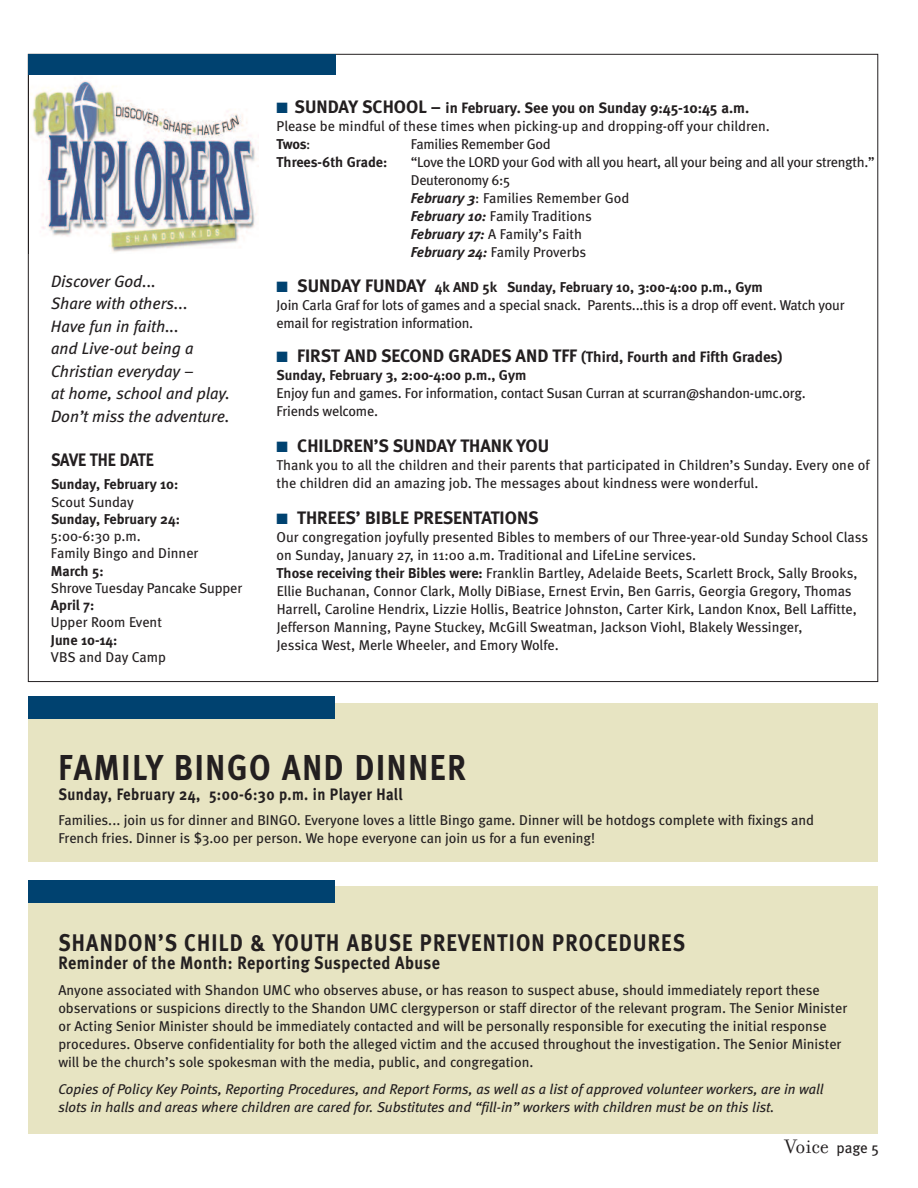
<style>
.page{position:relative;width:918px;height:1188px;background:#fff}
.page>*{position:absolute;margin:0;border:0;box-sizing:border-box;transform-origin:0 0}
.t1{font:700 36px "Meta";letter-spacing:.055em;color:#231f20;scale:.88 1}
.t2{font:700 24px "Meta";letter-spacing:.055em;color:#231f20;scale:.88 1}
.t3{font:21px "Filosofia";color:#231f20}
.t4{font:700 18px "Meta";color:#231f20}
.t5{font:700 18px "Meta";letter-spacing:.03em;color:#231f20;scale:.9 1}
.t6{font:700 18px "Meta";color:#231f20;scale:.9 1}
.t7{font:italic 16.5px/22.5px "Meta";color:#231f20}
.t8{font:700 16.5px "Meta";letter-spacing:.03em;color:#231f20;scale:.9 1}
.t9{font:700 15px "Meta";color:#231f20}
.t10{font:14.25px/18px "Meta";color:#231f20}
.t11{font:italic 14.25px/18px "Meta";color:#231f20}
.t12{font:14.25px/18px "Meta";letter-spacing:-.02em;color:#231f20}
.t13{font:700 14.25px "Meta";color:#231f20}
.t14{font:14.25px "Meta";letter-spacing:-.025em;color:#231f20}
.s1{color:#004270}
.s2{font-size:18px}
.s3{font-weight:700}
.s4{font-weight:700;font-style:italic}
.s5{font-weight:700;font-size:18px}
.s6{font-family:"Meta";font-size:15px}
</style>
<div class="page">
<div style="left:28px;top:54px;width:308px;height:21px;background:#004270"></div>
<img style="left:28px;top:75px;width:231px;height:178px">
<div style="left:28px;top:887px;width:850px;height:247px;background:#e7e4c2"></div>
<div style="left:28px;top:880px;width:307px;height:22px;background:#004270"></div>
<div style="left:28px;top:703px;width:850px;height:159px;background:#e7e4c2"></div>
<div style="left:28px;top:696px;width:307px;height:22px;background:#004270"></div>
<p class="t7" style="left:51px;top:271px;width:181px">Discover God...<br>Share with others...<br>Have fun in faith...<br>and Live-out being a<br>Christian everyday –<br>at home, school and play.<br>Don’t miss the adventure.</p>
<p class="t6" style="left:51px;top:449px;width:116px">SAVE THE DATE</p>
<p class="t13" style="left:51px;top:476px;width:129px">Sunday, February 10:</p>
<p class="t10" style="left:51px;top:494px;width:84px">Scout Sunday</p>
<p class="t13" style="left:51px;top:510px;width:130px">Sunday, February 24:</p>
<p class="t10" style="left:51px;top:529px;width:149px;line-height:17.2px">5:00-6:30 p.m.<br>Family Bingo and Dinner</p>
<p class="t13" style="left:51px;top:562px;width:54px">March 5:</p>
<p class="t10" style="left:51px;top:580px;width:193px">Shrove Tuesday Pancake Supper</p>
<p class="t13" style="left:51px;top:597px;width:45px">April 7:</p>
<p class="t10" style="left:51px;top:615px;width:112px">Upper Room Event</p>
<p class="t13" style="left:51px;top:631px;width:68px">June 10-14:</p>
<p class="t10" style="left:51px;top:649px;width:117px">VBS and Day Camp</p>
<p class="t9" style="left:277px;top:99px;width:474px"><span class="s1">■</span> <span class="s2">SUNDAY SCHOOL –</span> in February. See you on Sunday 9:45-10:45 a.m.</p>
<p class="t10" style="left:277px;top:119px;width:495px">Please be mindful of these times when picking-up and dropping-off your children.<br><span class="s3">Twos</span>:</p>
<p class="t14" style="left:411px;top:139px;width:141px">Families Remember God</p>
<p class="t13" style="left:277px;top:154px;width:112px">Threes-6th Grade:</p>
<p class="t12" style="left:411px;top:155px;width:465px">“Love the LORD your God with all you heart, all your being and all your strength.” Deuteronomy 6:5<br><span class="s4">February 3</span>: Families Remember God<br><span class="s4">February 10:</span> Family Traditions<br><span class="s4">February 17:</span> A Family’s Faith<br><span class="s4">February 24:</span> Family Proverbs</p>
<p class="t10" style="left:277px;top:279px;width:569px"><span class="s1">■</span> <span class="s5">SUNDAY FUNDAY</span> <span class="s3">4k AND 5k Sunday, February 10, 3:00-4:00 p.m., Gym<br></span>Join Carla Graf for lots of games and a special snack. Parents...this is a drop off event. Watch your email for registration information.</p>
<p class="t9" style="left:277px;top:348px;width:507px"><span class="s1">■</span> <span class="s2">FIRST AND SECOND GRADES AND TFF</span> (Third, Fourth and Fifth Grades)</p>
<p class="t13" style="left:277px;top:367px;width:251px">Sunday, February 3, 2:00-4:00 p.m., Gym</p>
<p class="t10" style="left:277px;top:386px;width:531px">Enjoy fun and games. For information, contact Susan Curran at scurran@shandon-umc.org.<br>Friends welcome.</p>
<p class="t4" style="left:277px;top:435px;width:274px"><span class="s1">■</span> CHILDREN’S SUNDAY THANK YOU</p>
<p class="t10" style="left:277px;top:458px;width:595px">Thank you to all the children and their parents that participated in Children’s Sunday. Every one of the children did an amazing job. The messages about kindness were wonderful.</p>
<p class="t4" style="left:277px;top:507px;width:264px"><span class="s1">■</span> THREES’ BIBLE PRESENTATIONS</p>
<p class="t10" style="left:277px;top:530px;width:593px">Our congregation joyfully presented Bibles to members of our Three-year-old Sunday School Class on Sunday, January 27, in 11:00 a.m. Traditional and LifeLine services.<br><span class="s3">Those receiving their Bibles were:</span> Franklin Bartley, Adelaide Beets, Scarlett Brock, Sally Brooks, Ellie Buchanan, Connor Clark, Molly DiBiase, Ernest Ervin, Ben Garris, Georgia Gregory, Thomas Harrell, Caroline Hendrix, Lizzie Hollis, Beatrice Johnston, Carter Kirk, Landon Knox, Bell Laffitte, Jefferson Manning, Payne Stuckey, McGill Sweatman, Jackson Viohl, Blakely Wessinger,<br>Jessica West, Merle Wheeler, and Emory Wolfe.</p>
<h1 class="t1" style="left:58px;top:746px;width:464px">FAMILY BINGO AND DINNER</h1>
<p class="t8" style="left:58px;top:784px;width:384px">Sunday, February 24, 5:00-6:30 p.m. in Player Hall</p>
<p class="t10" style="left:58px;top:813px;width:757px">Families... join us for dinner and BINGO. Everyone loves a little Bingo game. Dinner will be hotdogs complete with fixings and<br>French fries. Dinner is $3.00 per person. We hope everyone can join us for a fun evening!</p>
<h2 class="t2" style="left:58px;top:928px;width:714px">SHANDON’S CHILD &amp; YOUTH ABUSE PREVENTION PROCEDURES</h2>
<p class="t5" style="left:58px;top:952px;width:425px">Reminder of the Month: Reporting Suspected Abuse</p>
<p class="t10" style="left:58px;top:982px;width:790px">Anyone associated with Shandon UMC who observes abuse, or has reason to suspect abuse, should immediately report these observations or suspicions directly to the Shandon UMC clergyperson or staff director of the relevant program. The Senior Minister or Acting Senior Minister should be immediately contacted and will be personally responsible for executing the initial response procedures. Observe confidentiality for both the alleged victim and the accused throughout the investigation. The Senior Minister will be the church’s sole spokesman with the media, public, and congregation.</p>
<p class="t11" style="left:58px;top:1081px;width:767px">Copies of Policy Key Points, Reporting Procedures, and Report Forms, as well as a list of approved volunteer workers, are in wall slots in halls and areas where children are cared for. Substitutes and “fill-in” workers with children must be on this list.</p>
<h3 class="t3" style="left:785px;top:1134px;width:96px">Voice <span class="s6">page 5</span></h3>
</div>
